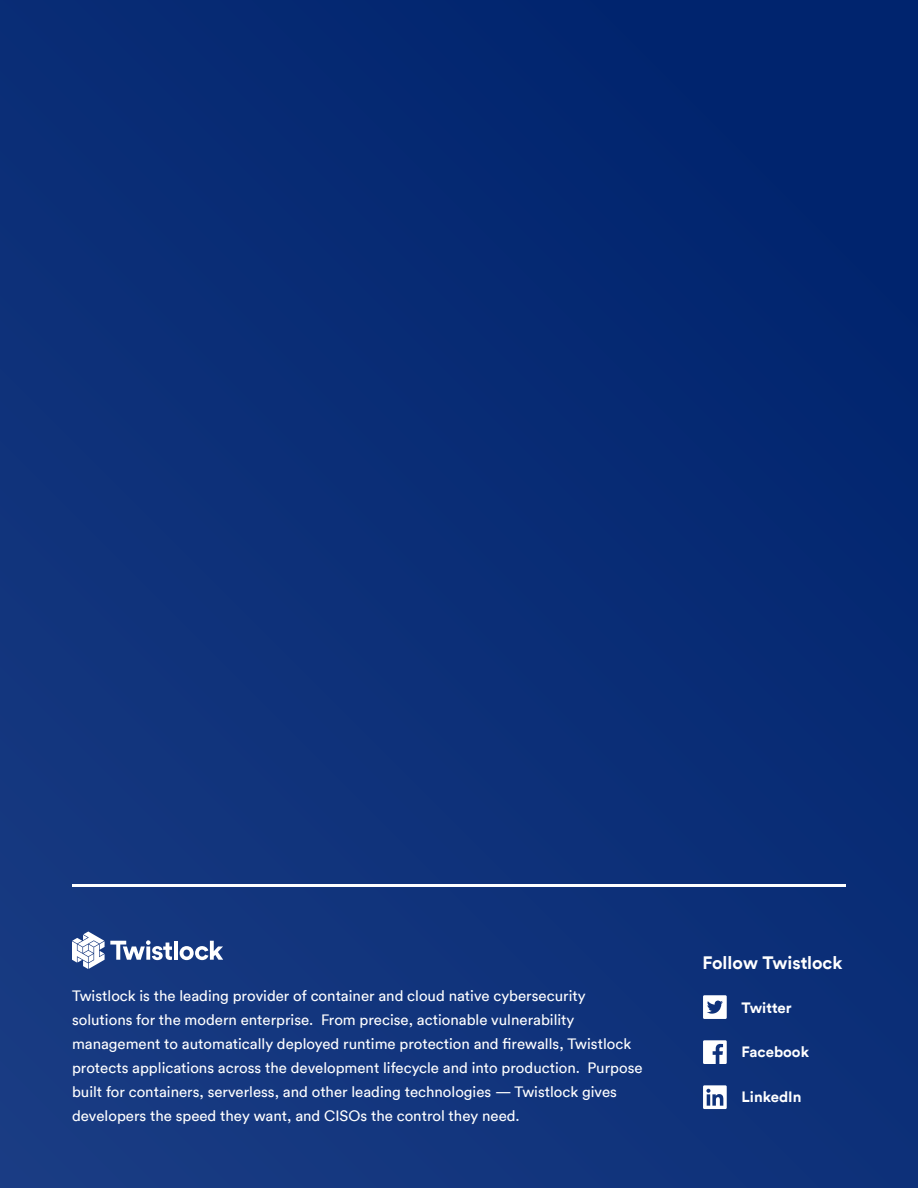
<style>
.page{position:relative;width:918px;height:1188px;background:#0b2e77}
.page>*{position:absolute;margin:0;border:0;box-sizing:border-box;transform-origin:0 0}
.t1{font:700 18px "Circular TT";color:#fff}
.t2{font:15px/24px "Circular TT";color:#fff}
.t3{font:700 15px "Circular TT";color:#fff}
</style>
<div class="page">
<hr style="left:174px;top:941px;width:4px;height:19px;background:#fff">
<svg style="left:180px;top:941px;width:43px;height:19px"></svg>
<svg style="left:72px;top:932px;width:100px;height:37px"></svg>
<hr style="left:72px;top:884px;width:774px;height:2px;background:#fff">
<svg style="left:703px;top:995px;width:24px;height:24px"></svg>
<svg style="left:703px;top:1040px;width:24px;height:24px"></svg>
<svg style="left:703px;top:1085px;width:24px;height:24px"></svg>
<p class="t2" style="left:72px;top:984px;width:572px">Twistlock is the leading provider of container and cloud native cybersecurity solutions for the modern enterprise. From precise, actionable vulnerability management to automatically deployed runtime protection and firewalls, Twistlock protects applications across the development lifecycle and into production. Purpose built for containers, serverless, and other leading technologies — Twistlock gives developers the speed they want, and CISOs the control they need.</p>
<p class="t1" style="left:703px;top:951px;width:141px">Follow Twistlock</p>
<p class="t3" style="left:741px;top:998px;width:52px">Twitter</p>
<p class="t3" style="left:741px;top:1042px;width:69px">Facebook</p>
<p class="t3" style="left:741px;top:1087px;width:62px">LinkedIn</p>
</div>
